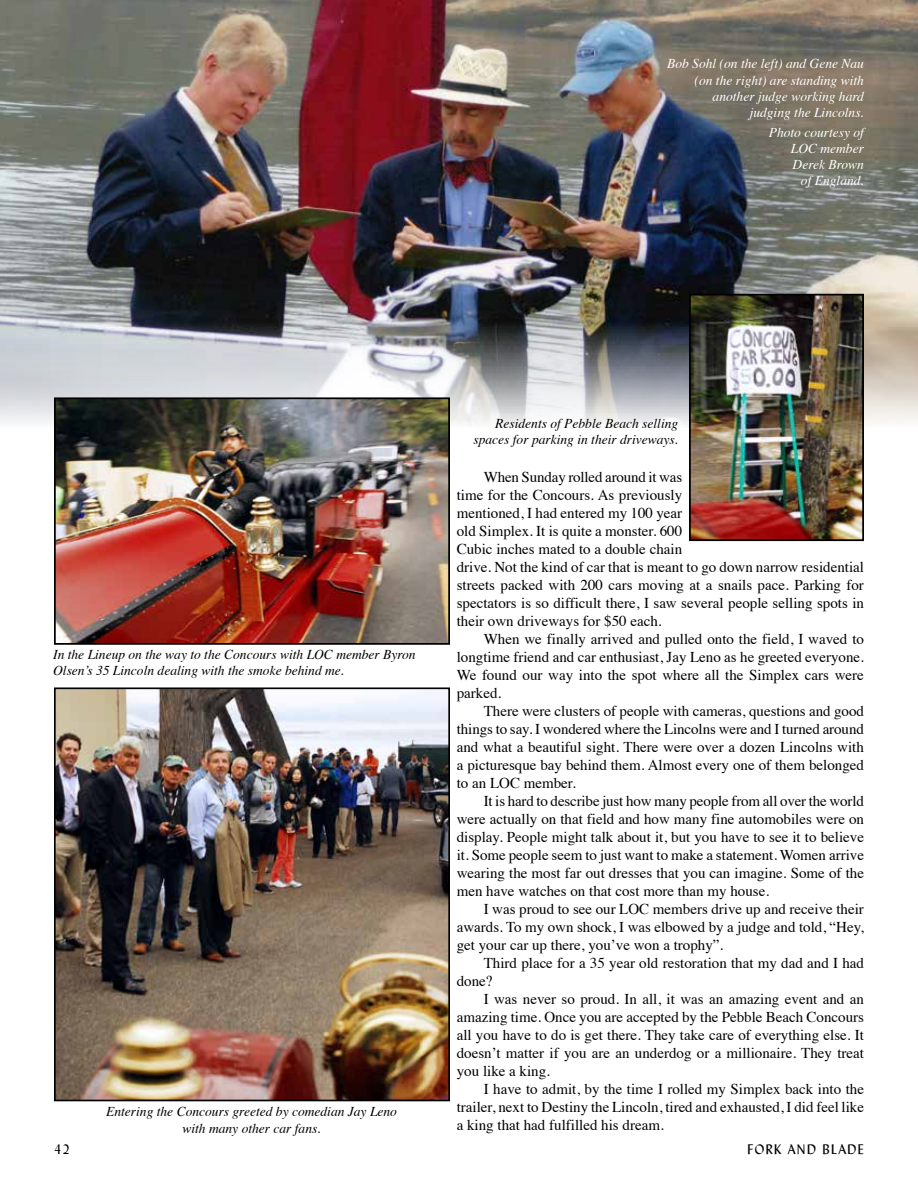
<style>
.page{position:relative;width:918px;height:1188px;background:#fff}
.page>*{position:absolute;margin:0;border:0;box-sizing:border-box;transform-origin:0 0}
.t1{font:15px/18px "Times";color:#000;text-align:justify}
.t2{font:italic 13.5px/16.2px "Times";color:#000}
.t3{font:italic 13.5px/16.2px "Times";color:#fff;text-align:right}
.t4{font:13.5px "Lynda Normal";letter-spacing:.1em;color:#000}
</style>
<div class="page">
<img style="left:0;top:0;width:918px;height:425px">
<img style="left:57px;top:400px;width:390px;height:242px">
<div style="left:54px;top:397px;width:396px;height:248px;border:2px solid #000"></div>
<img style="left:57px;top:690px;width:390px;height:408px">
<div style="left:54px;top:687px;width:396px;height:414px;border:2px solid #000"></div>
<img style="left:692px;top:297px;width:169px;height:241px">
<div style="left:689px;top:294px;width:175px;height:247px;border:2px solid #000"></div>
<p class="t3" style="left:667px;top:57px;width:198px">Bob Sohl (on the left) and Gene Nau (on the right) are standing with another judge working hard<br>judging the Lincolns.</p>
<p class="t3" style="left:769px;top:125px;width:97px">Photo courtesy of<br>LOC member<br>Derek Brown<br>of England.</p>
<p class="t2" style="left:53px;top:647px;width:364px">In the Lineup on the way to the Concours with LOC member Byron<br>Olsen’s 35 Lincoln dealing with the smoke behind me.</p>
<p class="t2" style="left:106px;top:1105px;width:292px;text-align:center">Entering the Concours greeted by comedian Jay Leno with many other car fans.</p>
<p class="t2" style="left:474px;top:416px;width:206px;text-align:right">Residents of Pebble Beach selling spaces for parking in their driveways.</p>
<p class="t1" style="left:457px;top:466px;width:409px;text-align:left;text-indent:27px">When Sunday rolled around it was<br>time for the Concours. As previously<br>mentioned, I had entered my 100 year<br>old Simplex. It is quite a monster. 600<br>Cubic inches mated to a double chain<br>drive. Not the kind of car that is meant to go down narrow residential streets packed with 200 cars moving at a snails pace. Parking for spectators is so difficult there, I saw several people selling spots in their own driveways for $50 each.</p>
<p class="t1" style="left:457px;top:628px;width:409px;text-indent:27px">When we finally arrived and pulled onto the field, I waved to longtime friend and car enthusiast, Jay Leno as he greeted everyone.<br>We found our way into the spot where all the Simplex cars were parked.</p>
<p class="t1" style="left:457px;top:700px;width:409px;text-indent:27px">There were clusters of people with cameras, questions and good things to say. I wondered where the Lincolns were and I turned around and what a beautiful sight. There were over a dozen Lincolns with a picturesque bay behind them. Almost every one of them belonged to an LOC member.</p>
<p class="t1" style="left:457px;top:790px;width:409px;text-indent:27px">It is hard to describe just how many people from all over the world were actually on that field and how many fine automobiles were on display. People might talk about it, but you have to see it to believe it. Some people seem to just want to make a statement. Women arrive wearing the most far out dresses that you can imagine. Some of the men have watches on that cost more than my house.</p>
<p class="t1" style="left:457px;top:898px;width:409px;text-indent:27px">I was proud to see our LOC members drive up and receive their awards. To my own shock, I was elbowed by a judge and told, “Hey, get your car up there, you’ve won a trophy”.</p>
<p class="t1" style="left:457px;top:952px;width:409px;text-indent:27px">Third place for a 35 year old restoration that my dad and I had done?</p>
<p class="t1" style="left:457px;top:988px;width:409px;text-indent:27px">I was never so proud. In all, it was an amazing event and an amazing time. Once you are accepted by the Pebble Beach Concours all you have to do is get there. They take care of everything else. It doesn’t matter if you are an underdog or a millionaire. They treat you like a king.</p>
<p class="t1" style="left:457px;top:1078px;width:409px;text-indent:27px">I have to admit, by the time I rolled my Simplex back into the trailer, next to Destiny the Lincoln, tired and exhausted, I did feel like a king that had fulfilled his dream.</p>
<p class="t4" style="left:54px;top:1141px;width:17px">42</p>
<p class="t4" style="left:747px;top:1141px;width:118px">FORK AND BLADE</p>
</div>
